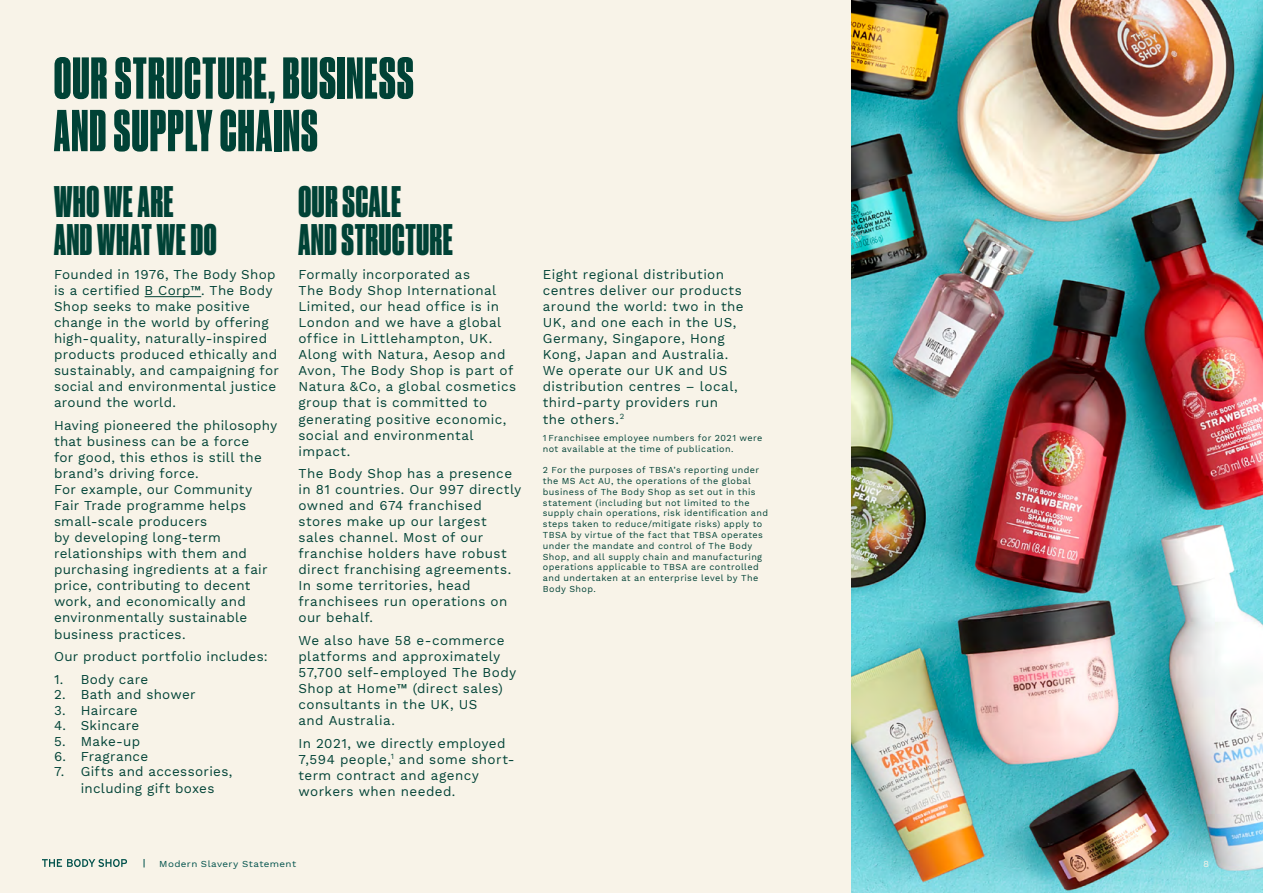
<style>
.page{position:relative;width:1263px;height:893px;background:#f8f3e8}
.page>*{position:absolute;margin:0;border:0;box-sizing:border-box;transform-origin:0 0}
.t1{font:55.5px/52.5px "Druk Cond Cy Super";letter-spacing:.025em;color:#004236}
.t2{font:41.55px/38.5px "Druk Cond Cy Super";letter-spacing:.02em;color:#004236}
.t3{font:13.35px/16px "Work Sans";letter-spacing:.03em;color:#004236}
.t4{font:9px/10.8px "Work Sans";letter-spacing:.045em;color:#004236}
.t5{font:9px "Work Sans";letter-spacing:.035em;color:#00514b;scale:1.09 1}
.t6{font:9px "Work Sans";color:#f8f3e8;scale:1.09 1}
</style>
<div class="page">
<svg style="left:42px;top:859px;width:85px;height:8px"></svg>
<img style="left:851px;top:0;width:412px;height:893px">
<hr style="left:145px;top:296px;width:56px;height:1px;background:#004236">
<h1 class="t1" style="left:54px;top:51px;width:361px">OUR STRUCTURE, BUSINESS<br>AND SUPPLY CHAINS</h1>
<h2 class="t2" style="left:54px;top:182px;width:164px">WHO WE ARE<br>AND WHAT WE DO</h2>
<h2 class="t2" style="left:298px;top:181px;width:156px">OUR SCALE<br>AND STRUCTURE</h2>
<p class="t3" style="left:54px;top:267px;width:227px">Founded in 1976, The Body Shop is a certified B Corp™. The Body<br>Shop seeks to make positive change in the world by offering high-quality, naturally-inspired products produced ethically and sustainably, and campaigning for social and environmental justice around the world.</p>
<p class="t3" style="left:54px;top:418px;width:225px">Having pioneered the philosophy that business can be a force<br>for good, this ethos is still the brand’s driving force.<br>For example, our Community<br>Fair Trade programme helps small-scale producers<br>by developing long-term relationships with them and purchasing ingredients at a fair price, contributing to decent work, and economically and environmentally sustainable business practices.</p>
<p class="t3" style="left:54px;top:649px;width:215px">Our product portfolio includes:</p>
<p class="t3" style="left:54px;top:672px;width:96px">1. Body care</p>
<p class="t3" style="left:54px;top:687px;width:143px">2. Bath and shower</p>
<p class="t3" style="left:54px;top:702px;width:85px">3. Haircare</p>
<p class="t3" style="left:54px;top:718px;width:87px">4. Skincare</p>
<p class="t3" style="left:54px;top:733px;width:88px">5. Make-up</p>
<p class="t3" style="left:54px;top:749px;width:96px">6. Fragrance</p>
<p class="t3" style="left:81px;top:764px;width:153px;text-indent:-27px">7. Gifts and accessories, including gift boxes</p>
<p class="t3" style="left:298px;top:267px;width:219px">Formally incorporated as<br>The Body Shop International<br>Limited, our head office is in<br>London and we have a global office in Littlehampton, UK.<br>Along with Natura, Aesop and<br>Avon, The Body Shop is part of<br>Natura &amp;Co, a global cosmetics group that is committed to generating positive economic, social and environmental impact.</p>
<p class="t3" style="left:298px;top:466px;width:224px">The Body Shop has a presence in 81 countries. Our 997 directly owned and 674 franchised stores make up our largest sales channel. Most of our franchise holders have robust direct franchising agreements.<br>In some territories, head franchisees run operations on our behalf.</p>
<p class="t3" style="left:298px;top:633px;width:219px">We also have 58 e-commerce platforms and approximately<br>57,700 self-employed The Body<br>Shop at Home™ (direct sales) consultants in the UK, US<br>and Australia.</p>
<p class="t3" style="left:298px;top:736px;width:218px">In 2021, we directly employed<br>7,594 people,<sup>1</sup> and some short&shy;term contract and agency workers when needed.</p>
<p class="t3" style="left:543px;top:267px;width:202px">Eight regional distribution centres deliver our products around the world: two in the<br>UK, and one each in the US,<br>Germany, Singapore, Hong<br>Kong, Japan and Australia.<br>We operate our UK and US distribution centres – local, third-party providers run the others.<sup>2</sup></p>
<p class="t4" style="left:543px;top:433px;width:221px">1 Franchisee employee numbers for 2021 were not available at the time of publication.</p>
<p class="t4" style="left:543px;top:465px;width:227px">2 For the purposes of TBSA’s reporting under the MS Act AU, the operations of the global business of The Body Shop as set out in this statement (including but not limited to the supply chain operations, risk identification and steps taken to reduce/mitigate risks) apply to TBSA by virtue of the fact that TBSA operates under the mandate and control of The Body Shop, and all supply chain and manufacturing operations applicable to TBSA are controlled and undertaken at an enterprise level by The Body Shop.</p>
<p class="t5" style="left:159px;top:859px;width:127px">Modern Slavery Statement</p>
<p class="t6" style="left:1203px;top:859px;width:7px">8</p>
</div>
